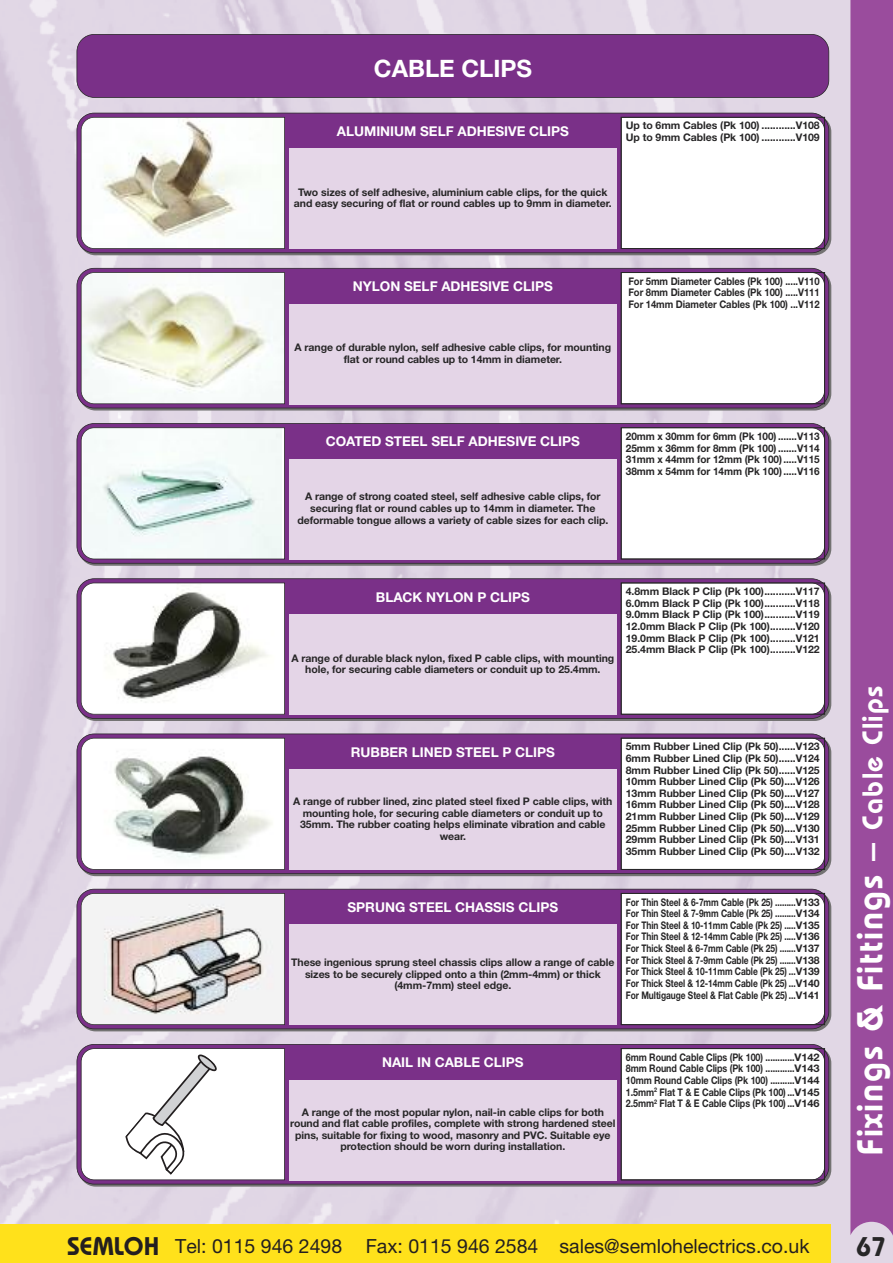
<style>
.page{position:relative;width:893px;height:1263px;background:#fff}
.page>*{position:absolute;margin:0;border:0;box-sizing:border-box;transform-origin:0 0}
.t1{font:600 36px "Bauhaus";letter-spacing:.05em;color:#fff}
.t2{font:600 27px "Bauhaus";color:#272627}
.t3{font:700 24px "Helvetica Neue";color:#fff}
.t4{font:19.5px "Helvetica Neue";color:#231f20}
.t5{font:700 13.5px "Helvetica Neue";color:#fff}
.t6{font:700 10.5px/11.6px "Helvetica Neue";letter-spacing:-.005em;color:#272627;text-align:center}
.t7{font:700 10.5px/11.7px "Helvetica Neue";letter-spacing:-.005em;color:#272627;text-align:justify;scale:.8 1}
.t8{font:700 10.5px/11.7px "Helvetica Neue";letter-spacing:-.005em;color:#272627;text-align:justify;scale:.85 1}
.t9{font:700 10.5px/11.6px "Helvetica Neue";letter-spacing:-.005em;color:#272627;text-align:justify;scale:.95 1}
.t10{font:700 10.5px/11.7px "Helvetica Neue";letter-spacing:-.005em;color:#272627;text-align:justify;scale:.9 1}
.s1{font-size:28.5px}
.s2{font-family:"Bauhaus";font-weight:600;font-size:25.5px}
</style>
<div class="page">
<img style="left:0;top:0;width:893px;height:1263px">
<div style="left:0;top:1225px;width:830px;height:38px;background:#ffe11b"></div>
<svg style="left:850px;top:0;width:43px;height:1236px;fill:#9a4c9d"></svg>
<hr style="left:892px;top:0;width:1px;height:1235px;background:#9a4c9d">
<div style="left:77px;top:34px;width:752px;height:63px;background:#7a3088;border-radius:17px"></div>
<div style="left:77px;top:34px;width:752px;height:64px;border:2px solid #272627;border-radius:18px"></div>
<div style="left:77px;top:113px;width:752px;height:140px;background:#7a3088;border-radius:17px"></div>
<div style="left:77px;top:113px;width:752px;height:140px;border:2px solid #272627;border-radius:18px"></div>
<svg style="left:81px;top:117px;width:204px;height:132px"></svg>
<div style="left:623px;top:119px;width:200px;height:128px;background:#fff"></div>
<div style="left:621px;top:117px;width:204px;height:132px;border:1px solid #272627"></div>
<div style="left:289px;top:149px;width:328px;height:100px;background:#e4d5e7"></div>
<div style="left:77px;top:268px;width:752px;height:140px;background:#7a3088;border-radius:17px"></div>
<div style="left:77px;top:268px;width:752px;height:140px;border:2px solid #272627;border-radius:18px"></div>
<svg style="left:81px;top:272px;width:204px;height:132px"></svg>
<div style="left:623px;top:274px;width:200px;height:128px;background:#fff"></div>
<div style="left:621px;top:272px;width:204px;height:132px;border:1px solid #272627"></div>
<div style="left:289px;top:304px;width:328px;height:100px;background:#e4d5e7"></div>
<div style="left:77px;top:423px;width:752px;height:140px;background:#7a3088;border-radius:17px"></div>
<div style="left:77px;top:423px;width:752px;height:141px;border:2px solid #272627;border-radius:18px"></div>
<svg style="left:81px;top:427px;width:204px;height:132px"></svg>
<div style="left:623px;top:429px;width:200px;height:128px;background:#fff"></div>
<div style="left:621px;top:427px;width:204px;height:132px;border:1px solid #272627"></div>
<div style="left:289px;top:459px;width:328px;height:100px;background:#e4d5e7"></div>
<div style="left:77px;top:579px;width:752px;height:139px;background:#7a3088;border-radius:17px"></div>
<div style="left:77px;top:578px;width:752px;height:141px;border:2px solid #272627;border-radius:18px"></div>
<svg style="left:81px;top:583px;width:204px;height:132px"></svg>
<div style="left:623px;top:585px;width:200px;height:128px;background:#fff"></div>
<div style="left:621px;top:583px;width:204px;height:132px;border:1px solid #272627"></div>
<div style="left:289px;top:614px;width:328px;height:101px;background:#e4d5e7"></div>
<div style="left:77px;top:734px;width:752px;height:140px;background:#7a3088;border-radius:17px"></div>
<div style="left:77px;top:733px;width:752px;height:141px;border:2px solid #272627;border-radius:18px"></div>
<svg style="left:81px;top:738px;width:204px;height:132px"></svg>
<div style="left:623px;top:740px;width:200px;height:128px;background:#fff"></div>
<div style="left:621px;top:738px;width:204px;height:132px;border:1px solid #272627"></div>
<div style="left:289px;top:770px;width:328px;height:100px;background:#e4d5e7"></div>
<div style="left:77px;top:889px;width:752px;height:140px;background:#7a3088;border-radius:17px"></div>
<div style="left:77px;top:889px;width:752px;height:140px;border:2px solid #272627;border-radius:18px"></div>
<svg style="left:81px;top:893px;width:204px;height:132px"></svg>
<div style="left:623px;top:895px;width:200px;height:128px;background:#fff"></div>
<div style="left:621px;top:893px;width:204px;height:132px;border:1px solid #272627"></div>
<div style="left:289px;top:925px;width:328px;height:100px;background:#e4d5e7"></div>
<div style="left:77px;top:1044px;width:752px;height:140px;background:#7a3088;border-radius:17px"></div>
<div style="left:77px;top:1044px;width:752px;height:140px;border:2px solid #272627;border-radius:18px"></div>
<svg style="left:81px;top:1048px;width:204px;height:132px"></svg>
<div style="left:623px;top:1050px;width:200px;height:128px;background:#fff"></div>
<div style="left:621px;top:1048px;width:204px;height:132px;border:1px solid #272627"></div>
<div style="left:289px;top:1080px;width:328px;height:100px;background:#e4d5e7"></div>
<h3 class="t3" style="left:374px;top:60px;width:160px">CABLE CLIPS</h3>
<p class="t5" style="left:337px;top:126px;width:233px">ALUMINIUM SELF ADHESIVE CLIPS</p>
<p class="t6" style="left:626px;top:121px;width:195px;text-align:left">Up to 6mm Cables (Pk 100) ............V108<br>Up to 9mm Cables (Pk 100) ............V109</p>
<p class="t6" style="left:294px;top:187px;width:319px">Two sizes of self adhesive, aluminium cable clips, for the quick and easy securing of flat or round cables up to 9mm in diameter.</p>
<p class="t5" style="left:353px;top:282px;width:201px">NYLON SELF ADHESIVE CLIPS</p>
<p class="t10" style="left:628px;top:276px;width:214px">For 5mm Diameter Cables (Pk 100) .....V110<br>For 8mm Diameter Cables (Pk 100) .....V111<br>For 14mm Diameter Cables (Pk 100) ...V112</p>
<p class="t6" style="left:295px;top:342px;width:318px">A range of durable nylon, self adhesive cable clips, for mounting flat or round cables up to 14mm in diameter.</p>
<p class="t5" style="left:326px;top:437px;width:256px">COATED STEEL SELF ADHESIVE CLIPS</p>
<p class="t9" style="left:626px;top:431px;width:206px">20mm x 30mm for 6mm (Pk 100) .......V113<br>25mm x 36mm for 8mm (Pk 100) .......V114<br>31mm x 44mm for 12mm (Pk 100).....V115<br>38mm x 54mm for 14mm (Pk 100).....V116</p>
<p class="t6" style="left:297px;top:492px;width:312px">A range of strong coated steel, self adhesive cable clips, for securing flat or round cables up to 14mm in diameter. The deformable tongue allows a variety of cable sizes for each clip.</p>
<p class="t5" style="left:376px;top:592px;width:155px">BLACK NYLON P CLIPS</p>
<p class="t6" style="left:626px;top:586px;width:195px;text-align:justify">4.8mm Black P Clip (Pk 100)...........V117<br>6.0mm Black P Clip (Pk 100)...........V118<br>9.0mm Black P Clip (Pk 100)...........V119<br>12.0mm Black P Clip (Pk 100).........V120<br>19.0mm Black P Clip (Pk 100).........V121<br>25.4mm Black P Clip (Pk 100).........V122</p>
<p class="t6" style="left:291px;top:653px;width:324px">A range of durable black nylon, fixed P cable clips, with mounting hole, for securing cable diameters or conduit up to 25.4mm.</p>
<p class="t5" style="left:351px;top:747px;width:206px">RUBBER LINED STEEL P CLIPS</p>
<p class="t6" style="left:626px;top:742px;width:195px;text-align:justify">5mm Rubber Lined Clip (Pk 50)......V123<br>6mm Rubber Lined Clip (Pk 50)......V124<br>8mm Rubber Lined Clip (Pk 50)......V125<br>10mm Rubber Lined Clip (Pk 50)....V126<br>13mm Rubber Lined Clip (Pk 50)....V127<br>16mm Rubber Lined Clip (Pk 50)....V128<br>21mm Rubber Lined Clip (Pk 50)....V129<br>25mm Rubber Lined Clip (Pk 50)....V130<br>29mm Rubber Lined Clip (Pk 50)....V131<br>35mm Rubber Lined Clip (Pk 50)....V132</p>
<p class="t6" style="left:293px;top:796px;width:321px">A range of rubber lined, zinc plated steel fixed P cable clips, with mounting hole, for securing cable diameters or conduit up to 35mm. The rubber coating helps eliminate vibration and cable wear.</p>
<p class="t5" style="left:348px;top:902px;width:212px">SPRUNG STEEL CHASSIS CLIPS</p>
<p class="t7" style="left:626px;top:897px;width:244px">For Thin Steel &amp; 6-7mm Cable (Pk 25) .........V133<br>For Thin Steel &amp; 7-9mm Cable (Pk 25) .........V134<br>For Thin Steel &amp; 10-11mm Cable (Pk 25) .....V135<br>For Thin Steel &amp; 12-14mm Cable (Pk 25) .....V136<br>For Thick Steel &amp; 6-7mm Cable (Pk 25) .......V137<br>For Thick Steel &amp; 7-9mm Cable (Pk 25) .......V138<br>For Thick Steel &amp; 10-11mm Cable (Pk 25) ...V139<br>For Thick Steel &amp; 12-14mm Cable (Pk 25) ...V140<br>For Multigauge Steel &amp; Flat Cable (Pk 25) ...V141</p>
<p class="t6" style="left:291px;top:957px;width:325px">These ingenious sprung steel chassis clips allow a range of cable sizes to be securely clipped onto a thin (2mm-4mm) or thick (4mm-7mm) steel edge.</p>
<p class="t5" style="left:382px;top:1057px;width:143px">NAIL IN CABLE CLIPS</p>
<p class="t8" style="left:626px;top:1052px;width:230px">6mm Round Cable Clips (Pk 100) ............V142<br>8mm Round Cable Clips (Pk 100) ............V143<br>10mm Round Cable Clips (Pk 100) ..........V144<br>1.5mm<sup>2</sup> Flat T &amp; E Cable Clips (Pk 100) ...V145<br>2.5mm<sup>2</sup> Flat T &amp; E Cable Clips (Pk 100) ...V146</p>
<p class="t6" style="left:290px;top:1107px;width:327px">A range of the most popular nylon, nail-in cable clips for both round and flat cable profiles, complete with strong hardened steel pins, suitable for fixing to wood, masonry and PVC. Suitable eye protection should be worn during installation.</p>
<h1 class="t1" style="left:857px;top:1155px;width:471px;rotate:-90deg">Fixings &amp; Fittings – <span class="s1">Cable Clips</span></h1>
<h3 class="t4" style="left:67px;top:1239px;width:744px"><span class="s2">SEMLOH</span> Tel: 0115 946 2498 Fax: 0115 946 2584 sales@semlohelectrics.co.uk</h3>
<h2 class="t2" style="left:856px;top:1237px;width:31px">67</h2>
</div>
